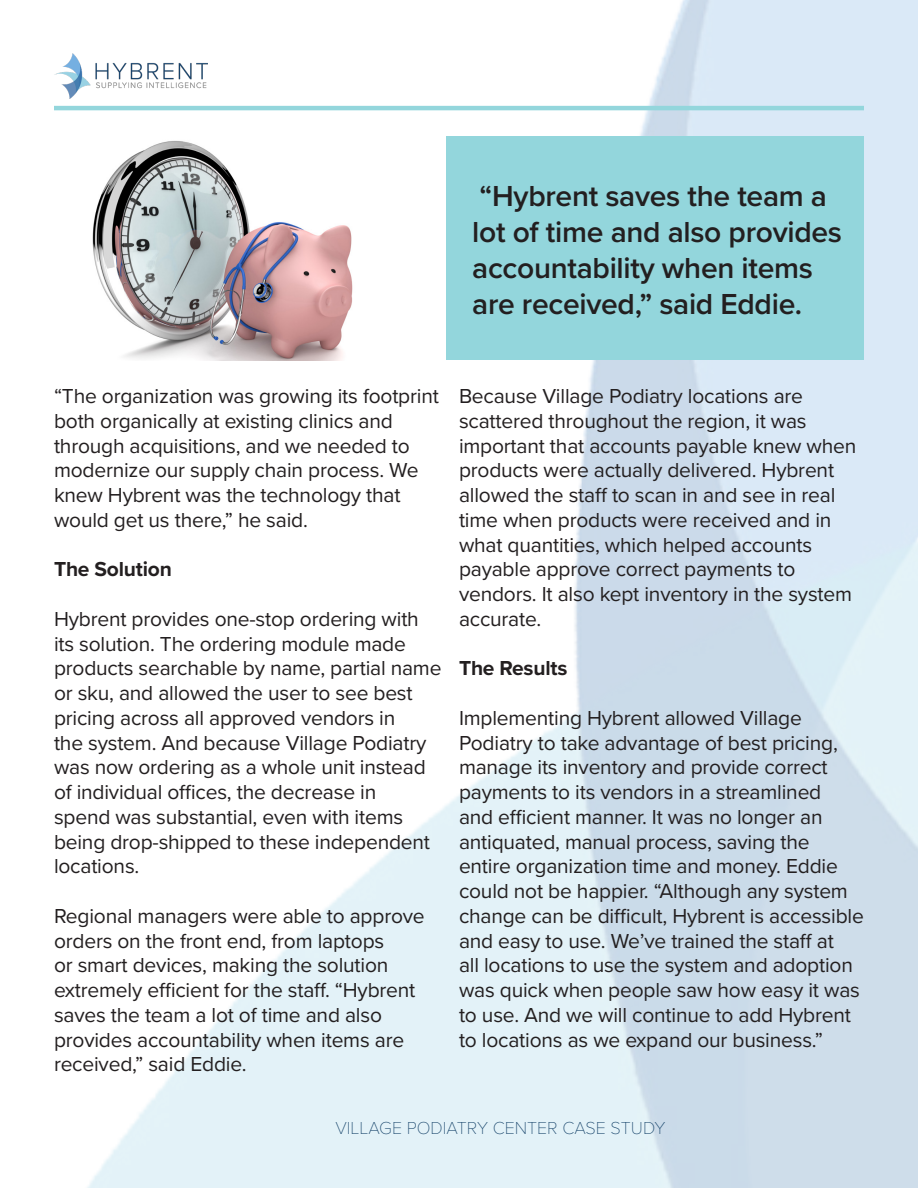
<style>
.page{position:relative;width:918px;height:1188px;background:#fff}
.page>*{position:absolute;margin:0;border:0;box-sizing:border-box;transform-origin:0 0}
.t1{font:600 30px/36px "Proxima Nova";letter-spacing:-.01em;color:#231f20}
.t2{font:21px/24.8px "Proxima Nova";letter-spacing:-.01em;color:#231f20}
.t3{font:700 21px "Proxima Nova";letter-spacing:-.01em;color:#231f20}
.t4{font:100 18px "Proxima Nova T";color:#124067}
</style>
<div class="page">
<img style="left:54px;top:0;width:864px;height:1188px">
<hr style="left:54px;top:106px;width:810px;height:4px;background:#93d6dc">
<img style="left:54px;top:54px;width:153px;height:45px">
<img style="left:54px;top:136px;width:378px;height:225px">
<div style="left:447px;top:136px;width:417px;height:223px;background:#93d6dc"></div>
<p class="t1" style="left:472px;top:177px;width:371px">“Hybrent saves the team a lot of time and also provides accountability when items are received,” said Eddie.</p>
<p class="t2" style="left:54px;top:383px;width:386px">“The organization was growing its footprint both organically at existing clinics and through acquisitions, and we needed to modernize our supply chain process. We knew Hybrent was the technology that would get us there,” he said.</p>
<p class="t3" style="left:54px;top:554px;width:119px">The Solution</p>
<p class="t2" style="left:54px;top:606px;width:389px">Hybrent provides one-stop ordering with its solution. The ordering module made products searchable by name, partial name or sku, and allowed the user to see best pricing across all approved vendors in<br>the system. And because Village Podiatry was now ordering as a whole unit instead of individual offices, the decrease in<br>spend was substantial, even with items being drop-shipped to these independent locations.</p>
<p class="t2" style="left:54px;top:903px;width:372px">Regional managers were able to approve orders on the front end, from laptops<br>or smart devices, making the solution extremely efficient for the staff. “Hybrent saves the team a lot of time and also provides accountability when items are received,” said Eddie.</p>
<p class="t2" style="left:459px;top:383px;width:399px">Because Village Podiatry locations are scattered throughout the region, it was important that accounts payable knew when products were actually delivered. Hybrent allowed the staff to scan in and see in real time when products were received and in what quantities, which helped accounts payable approve correct payments to vendors. It also kept inventory in the system accurate.</p>
<p class="t3" style="left:459px;top:653px;width:110px">The Results</p>
<p class="t2" style="left:459px;top:705px;width:406px">Implementing Hybrent allowed Village Podiatry to take advantage of best pricing, manage its inventory and provide correct payments to its vendors in a streamlined<br>and efficient manner. It was no longer an antiquated, manual process, saving the entire organization time and money. Eddie could not be happier. “Although any system change can be difficult, Hybrent is accessible and easy to use. We’ve trained the staff at<br>all locations to use the system and adoption was quick when people saw how easy it was to use. And we will continue to add Hybrent to locations as we expand our business.”</p>
<p class="t4" style="left:335px;top:1115px;width:332px">VILLAGE PODIATRY CENTER CASE STUDY</p>
</div>
